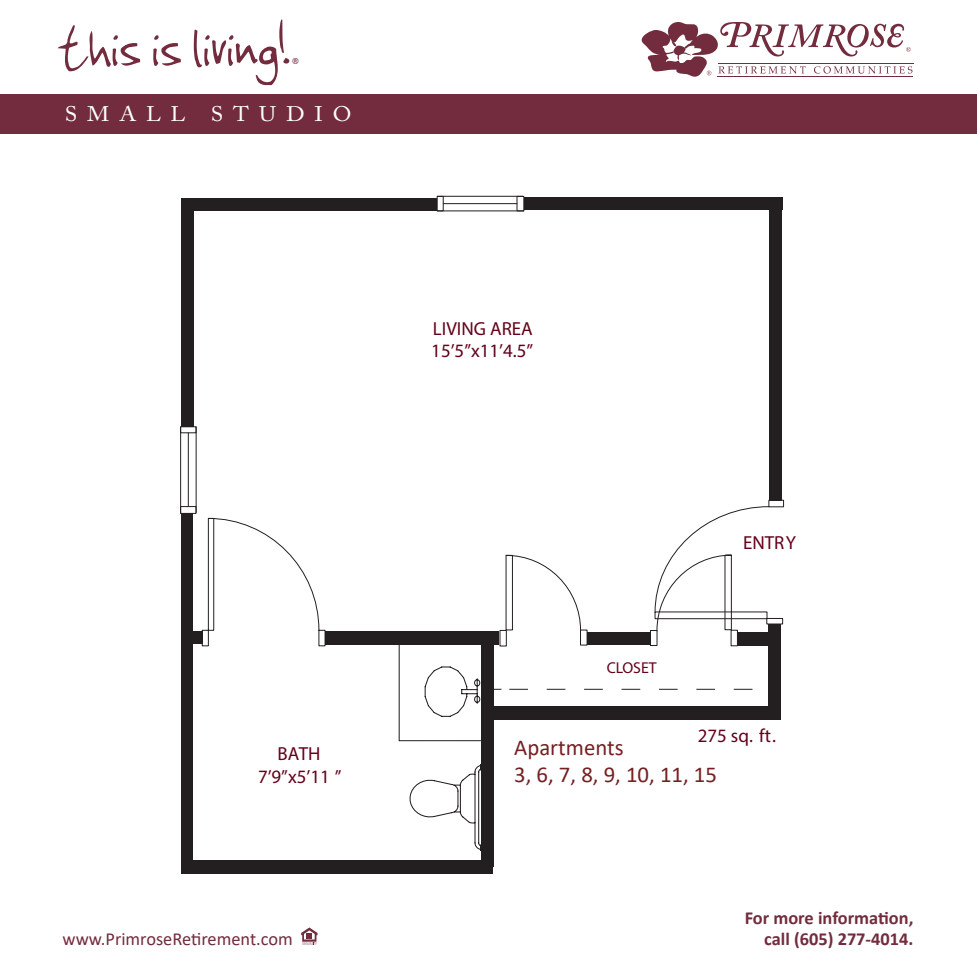
<style>
.page{position:relative;width:977px;height:977px;background:#fff}
.page>*{position:absolute;margin:0;border:0;box-sizing:border-box;transform-origin:0 0}
.t1{font:72.98px "Jenkinsv 20";color:#722c3d}
.t2{font:22.75px "Calibri";color:#762023}
.t3{font:21px "Adobe Caslon Pro";letter-spacing:.44em;color:#fff;scale:1.08 1}
.t4{font:18.9px/22.8px "Myriad Pro";color:#63001a}
.t5{font:700 18.38px "Calibri";color:#722c3d}
.t6{font:18.38px "Calibri";color:#722c3d}
.t7{font:300 15.92px "Calibri";color:#722c3d}
.t8{font:15.75px "Myriad Pro";color:#63001a}
</style>
<div class="page">
<hr style="left:717px;top:76px;width:196px;height:1px;background:#722c3d">
<hr style="left:717px;top:63px;width:196px;height:1px;background:#722c3d">
<svg style="left:641px;top:22px;width:271px;height:55px"></svg>
<div style="left:0;top:95px;width:976px;height:39px;background:#722c3d"></div>
<svg style="left:301px;top:927px;width:16px;height:18px"></svg>
<svg style="left:409px;top:764px;width:72px;height:87px"></svg>
<svg style="left:424px;top:666px;width:57px;height:51px"></svg>
<hr style="left:399px;top:740px;width:81px;height:1px;background:#231f20">
<hr style="left:398px;top:643px;width:2px;height:97px;background:#231f20">
<svg style="left:509px;top:689px;width:243px;height:1px"></svg>
<svg style="left:436px;top:195px;width:88px;height:15px"></svg>
<hr style="left:443px;top:203px;width:74px;height:1px;background:#231f20">
<hr style="left:437px;top:196px;width:86px;height:1px;background:#231f20">
<svg style="left:201px;top:210px;width:323px;height:436px"></svg>
<svg style="left:180px;top:426px;width:17px;height:88px"></svg>
<hr style="left:188px;top:433px;width:1px;height:73px;background:#231f20">
<hr style="left:196px;top:427px;width:1px;height:85px;background:#231f20">
<hr style="left:180px;top:427px;width:1px;height:86px;background:#231f20">
<div style="left:181px;top:198px;width:256px;height:12px;background:#231f20"></div>
<div style="left:524px;top:197px;width:258px;height:12px;background:#231f20"></div>
<div style="left:181px;top:208px;width:13px;height:218px;background:#231f20"></div>
<div style="left:769px;top:208px;width:13px;height:292px;background:#231f20"></div>
<div style="left:181px;top:513px;width:12px;height:360px;background:#231f20"></div>
<div style="left:182px;top:859px;width:311px;height:14px;background:#231f20"></div>
<div style="left:325px;top:631px;width:174px;height:13px;background:#231f20"></div>
<div style="left:481px;top:640px;width:12px;height:226px;background:#231f20"></div>
<div style="left:490px;top:706px;width:291px;height:14px;background:#231f20"></div>
<div style="left:737px;top:632px;width:43px;height:13px;background:#231f20"></div>
<div style="left:768px;top:624px;width:12px;height:95px;background:#231f20"></div>
<div style="left:587px;top:631px;width:63px;height:13px;background:#231f20"></div>
<div style="left:191px;top:631px;width:11px;height:12px;background:#231f20"></div>
<div style="left:580px;top:629px;width:7px;height:16px;border:1px solid #231f20"></div>
<svg style="left:505px;top:554px;width:76px;height:77px"></svg>
<div style="left:505px;top:555px;width:8px;height:75px;border:1px solid #231f20"></div>
<div style="left:650px;top:630px;width:7px;height:16px;border:1px solid #231f20"></div>
<div style="left:768px;top:500px;width:16px;height:7px;border:1px solid #231f20"></div>
<svg style="left:654px;top:506px;width:129px;height:125px"></svg>
<div style="left:654px;top:611px;width:113px;height:8px;border:1px solid #231f20"></div>
<h1 class="t1" style="left:56px;top:7px;width:233px">this is living!</h1>
<p class="t7" style="left:291px;top:54px;width:10px">®</p>
<p class="t3" style="left:65px;top:102px;width:267px">SMALL STUDIO</p>
<p class="t4" style="left:258px;top:742px;width:85px;text-align:center">BATH<br>7’9”x5’11 ”</p>
<p class="t4" style="left:431px;top:317px;width:103px">LIVING AREA<br>15’5”x11’4.5”</p>
<p class="t8" style="left:606px;top:658px;width:51px">CLOSET</p>
<p class="t4" style="left:743px;top:531px;width:55px">ENTRY</p>
<p class="t4" style="left:698px;top:724px;width:80px">275 sq. ft.</p>
<p class="t2" style="left:514px;top:731px;width:111px">Apartments</p>
<p class="t2" style="left:514px;top:759px;width:204px">3, 6, 7, 8, 9, 10, 11, 15</p>
<p class="t5" style="left:744px;top:904px;width:170px">For more information,</p>
<p class="t6" style="left:62px;top:926px;width:232px">www.PrimroseRetirement.com</p>
<p class="t5" style="left:764px;top:925px;width:151px">call (605) 277-4014.</p>
</div>
